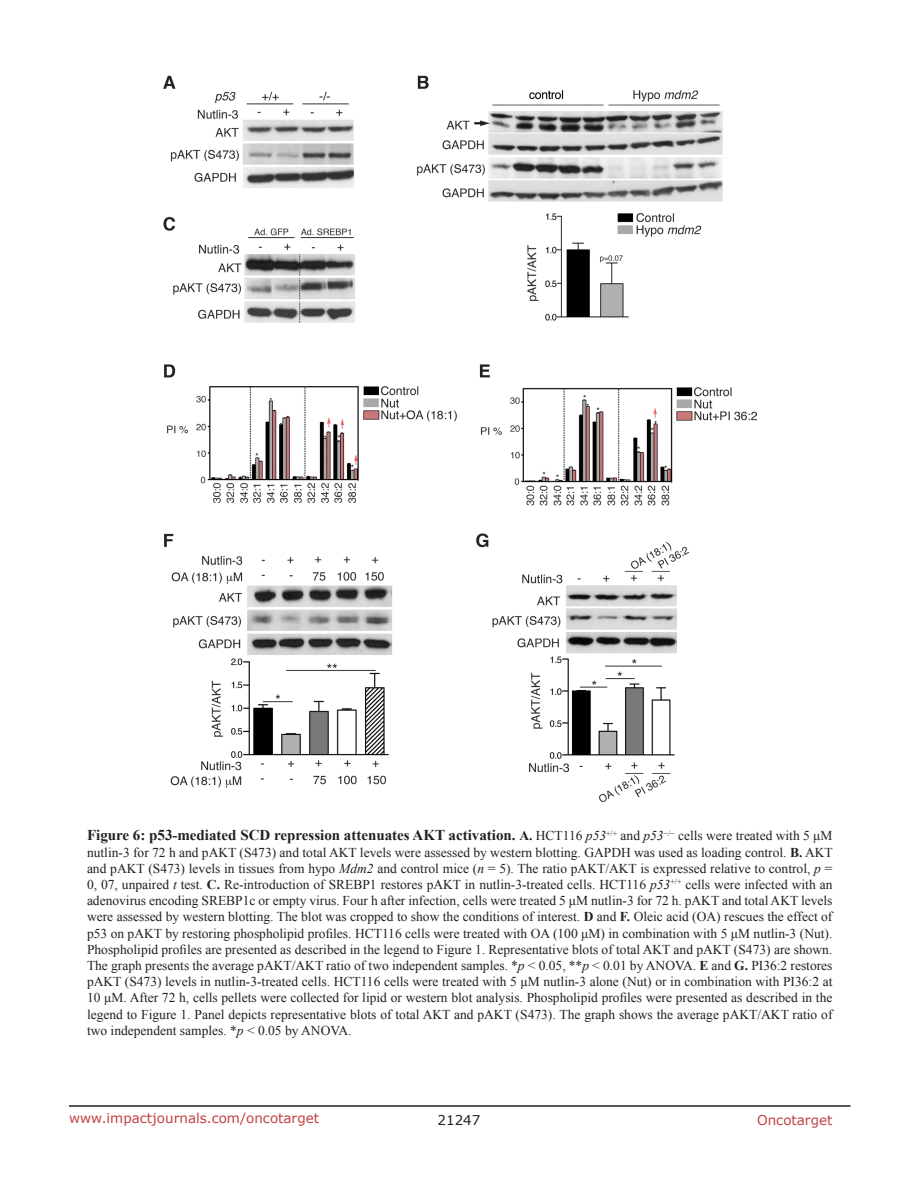
<style>
.page{position:relative;width:918px;height:1188px;background:#fff}
.page>*{position:absolute;margin:0;border:0;box-sizing:border-box;transform-origin:0 0}
.FigureText{font:700 15px "Times New Roman";color:#231f20}
.FigureText-2{font:13.5px/16.2px "Times New Roman";color:#231f20;text-align:justify}
.t1{font:13.5px "Verdana";color:#c24141}
.t2{font:13.5px "Verdana";color:#231f20}
.s1{font-size:13.5px}
.s2{font-weight:400;font-size:13.5px}
.s3{font-weight:400;font-style:italic;font-size:13.5px}
.s4{font-weight:700}
.s5{font-style:italic}
</style>
<div class="page">
<hr style="left:69px;top:1105px;width:781px;height:2px;background:#231f20">
<img style="left:163px;top:75px;width:593px;height:727px">
<p class="FigureText" style="left:87px;top:825px;width:747px">Figure 6: p53-mediated SCD repression attenuates AKT activation. <span class="s1">A.</span> <span class="s2">HCT116</span> <span class="s3">p53</span><sup>+/+</sup> <span class="s2">and</span> <span class="s3">p53</span><sup>−/−</sup> <span class="s2">cells were treated with 5 μM</span></p>
<p class="FigureText-2" style="left:87px;top:844px;width:747px">nutlin-3 for 72 h and pAKT (S473) and total AKT levels were assessed by western blotting. GAPDH was used as loading control. <span class="s4">B.</span> AKT and pAKT (S473) levels in tissues from hypo <span class="s5">Mdm2</span> and control mice (<span class="s5">n</span> = 5). The ratio pAKT/AKT is expressed relative to control, <span class="s5">p</span> = 0, 07, unpaired <span class="s5">t</span> test. <span class="s4">C.</span> Re-introduction of SREBP1 restores pAKT in nutlin-3-treated cells. HCT116 <span class="s5">p53</span><sup>+/+</sup> cells were infected with an adenovirus encoding SREBP1c or empty virus. Four h after infection, cells were treated 5 μM nutlin-3 for 72 h. pAKT and total AKT levels were assessed by western blotting. The blot was cropped to show the conditions of interest. <span class="s4">D</span> and <span class="s4">F.</span> Oleic acid (OA) rescues the effect of p53 on pAKT by restoring phospholipid profiles. HCT116 cells were treated with OA (100 μM) in combination with 5 μM nutlin-3 (Nut).<br>Phospholipid profiles are presented as described in the legend to Figure 1. Representative blots of total AKT and pAKT (S473) are shown.<br>The graph presents the average pAKT/AKT ratio of two independent samples. *<span class="s5">p</span> &lt; 0.05, **<span class="s5">p</span> &lt; 0.01 by ANOVA. <span class="s4">E</span> and <span class="s4">G.</span> PI36:2 restores pAKT (S473) levels in nutlin-3-treated cells. HCT116 cells were treated with 5 μM nutlin-3 alone (Nut) or in combination with PI36:2 at 10 μM. After 72 h, cells pellets were collected for lipid or western blot analysis. Phospholipid profiles were presented as described in the legend to Figure 1. Panel depicts representative blots of total AKT and pAKT (S473). The graph shows the average pAKT/AKT ratio of two independent samples. *<span class="s5">p</span> &lt; 0.05 by ANOVA.</p>
<p class="t1" style="left:69px;top:1109px;width:252px">www.impactjournals.com/oncotarget</p>
<p class="t2" style="left:438px;top:1111px;width:44px">21247</p>
<p class="t1" style="left:757px;top:1111px;width:77px">Oncotarget</p>
</div>
